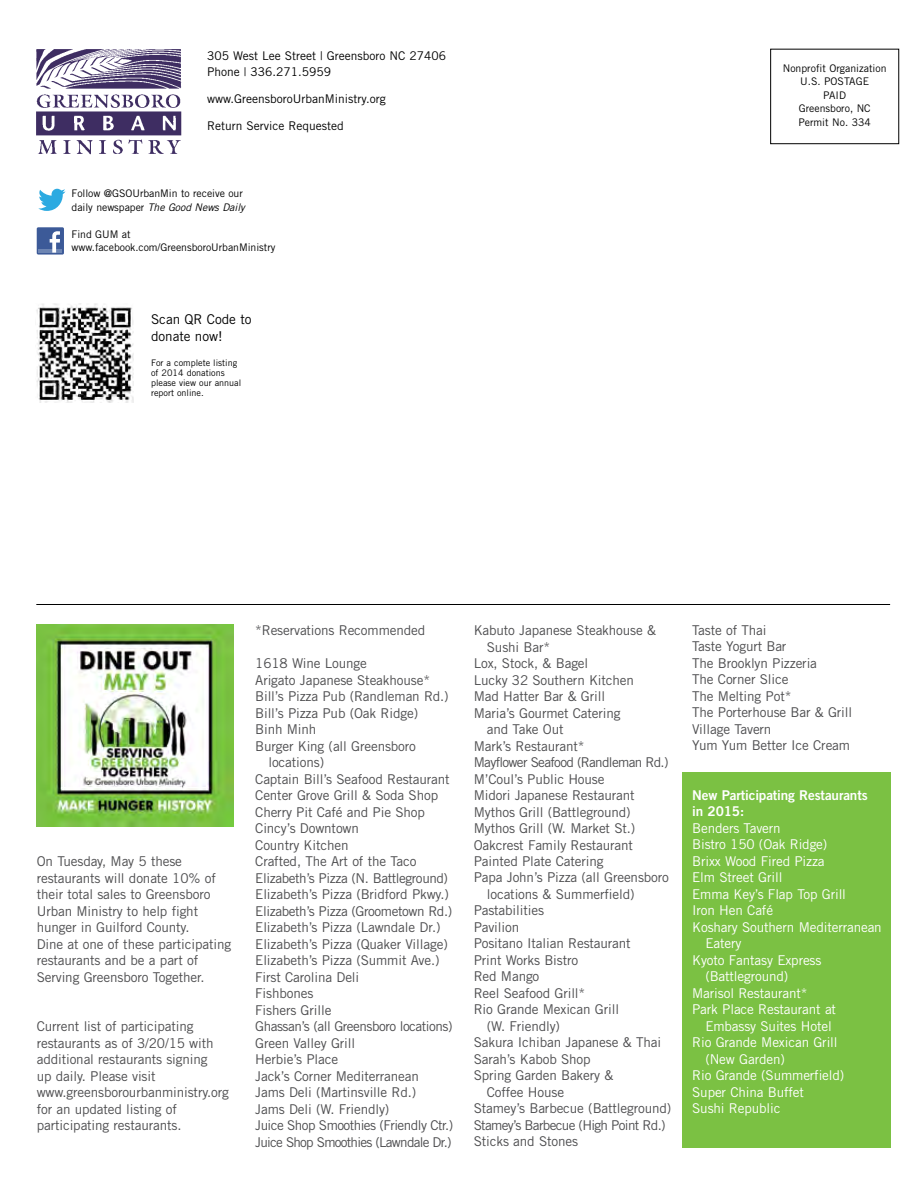
<style>
.page{position:relative;width:918px;height:1188px;background:#fff}
.page>*{position:absolute;margin:0;border:0;box-sizing:border-box;transform-origin:0 0}
.t1{font:13.5px/16.5px "Trade Gothic";letter-spacing:-.01em;color:#4d4d4f}
.t2{font:13.5px "Trade Gothic";letter-spacing:-.01em;color:#fff}
.t3{font:13.5px "Trade Gothic";letter-spacing:-.03em;color:#4d4d4f}
.t4{font:13.5px "Trade Gothic";letter-spacing:-.05em;color:#4d4d4f}
.t5{font:13.5px/16.5px "Trade Gothic Bold Two";letter-spacing:-.01em;color:#fff}
.t6{font:13.5px "Trade Gothic";letter-spacing:-.035em;color:#4d4d4f}
.t7{font:13.5px "Trade Gothic";letter-spacing:-.04em;color:#4d4d4f}
.t8{font:13.5px "Trade Gothic";letter-spacing:-.055em;color:#4d4d4f}
.t9{font:13.5px/16.5px "Trade Gothic";letter-spacing:-.005em;color:#000}
.t10{font:12px/16.5px "Trade Gothic";color:#000}
.t11{font:10.5px/13.5px "Trade Gothic";letter-spacing:-.005em;color:#000}
.t12{font:9px/9.9px "Trade Gothic";color:#000}
.s1{font-style:italic}
</style>
<div class="page">
<div style="left:682px;top:772px;width:208px;height:375px;background:#7bc143"></div>
<img style="left:36px;top:49px;width:146px;height:105px">
<div style="left:770px;top:49px;width:129px;height:95px;border:1px solid #000"></div>
<svg style="left:38px;top:189px;width:28px;height:22px"></svg>
<div style="left:37px;top:227px;width:27px;height:28px;background:#3c5a98;border-radius:2px"></div>
<hr style="left:39px;top:249px;width:23px;height:4px;background:#6d85b3">
<svg style="left:50px;top:231px;width:10px;height:22px"></svg>
<img style="left:36px;top:303px;width:98px;height:99px">
<hr style="left:36px;top:604px;width:854px;height:1px;background:#000">
<img style="left:37px;top:625px;width:196px;height:202px">
<p class="t10" style="left:207px;top:47px;width:240px">305 West Lee Street | Greensboro NC 27406<br>Phone | 336.271.5959</p>
<p class="t10" style="left:207px;top:91px;width:180px">www.GreensboroUrbanMinistry.org</p>
<p class="t10" style="left:207px;top:118px;width:138px">Return Service Requested</p>
<p class="t11" style="left:72px;top:187px;width:175px">Follow @GSOUrbanMin to receive our daily newspaper <span class="s1">The Good News Daily</span></p>
<p class="t11" style="left:72px;top:227px;width:205px">Find GUM at www.facebook.com/GreensboroUrbanMinistry</p>
<p class="t9" style="left:151px;top:311px;width:102px">Scan QR Code to donate now!</p>
<p class="t12" style="left:151px;top:358px;width:92px">For a complete listing of 2014 donations please view our annual report online.</p>
<p class="t11" style="left:783px;top:61px;width:105px;text-align:center">Nonprofit Organization<br>U.S. POSTAGE<br>PAID<br>Greensboro, NC<br>Permit No. 334</p>
<p class="t1" style="left:37px;top:853px;width:196px">On Tuesday, May 5 these restaurants will donate 10% of their total sales to Greensboro<br>Urban Ministry to help fight hunger in Guilford County.<br>Dine at one of these participating restaurants and be a part of<br>Serving Greensboro Together.</p>
<p class="t1" style="left:37px;top:1018px;width:194px">Current list of participating restaurants as of 3/20/15 with additional restaurants signing<br>up daily. Please visit www.greensborourbanministry.org for an updated listing of participating restaurants.</p>
<p class="t1" style="left:255px;top:622px;width:172px">*Reservations Recommended</p>
<p class="t1" style="left:255px;top:655px;width:113px">1618 Wine Lounge</p>
<p class="t1" style="left:255px;top:671px;width:176px">Arigato Japanese Steakhouse*</p>
<p class="t1" style="left:255px;top:688px;width:195px">Bill’s Pizza Pub (Randleman Rd.)</p>
<p class="t1" style="left:255px;top:704px;width:164px">Bill’s Pizza Pub (Oak Ridge)</p>
<p class="t1" style="left:255px;top:721px;width:63px">Binh Minh</p>
<p class="t1" style="left:255px;top:737px;width:162px">Burger King (all Greensboro</p>
<p class="t1" style="left:268px;top:754px;width:57px">locations)</p>
<p class="t1" style="left:255px;top:770px;width:196px">Captain Bill’s Seafood Restaurant</p>
<p class="t1" style="left:255px;top:787px;width:184px">Center Grove Grill &amp; Soda Shop</p>
<p class="t1" style="left:255px;top:803px;width:171px">Cherry Pit Café and Pie Shop</p>
<p class="t1" style="left:255px;top:820px;width:105px">Cincy’s Downtown</p>
<p class="t1" style="left:255px;top:836px;width:95px">Country Kitchen</p>
<p class="t1" style="left:255px;top:853px;width:163px">Crafted, The Art of the Taco</p>
<p class="t3" style="left:255px;top:870px;width:194px">Elizabeth’s Pizza (N. Battleground)</p>
<p class="t1" style="left:255px;top:886px;width:195px">Elizabeth’s Pizza (Bridford Pkwy.)</p>
<p class="t3" style="left:255px;top:903px;width:199px">Elizabeth’s Pizza (Groometown Rd.)</p>
<p class="t1" style="left:255px;top:919px;width:187px">Elizabeth’s Pizza (Lawndale Dr.)</p>
<p class="t1" style="left:255px;top:935px;width:194px">Elizabeth’s Pizza (Quaker Village)</p>
<p class="t1" style="left:255px;top:952px;width:186px">Elizabeth’s Pizza (Summit Ave.)</p>
<p class="t1" style="left:255px;top:968px;width:106px">First Carolina Deli</p>
<p class="t1" style="left:255px;top:985px;width:60px">Fishbones</p>
<p class="t1" style="left:255px;top:1001px;width:78px">Fishers Grille</p>
<p class="t6" style="left:255px;top:1018px;width:199px">Ghassan’s (all Greensboro locations)</p>
<p class="t1" style="left:255px;top:1034px;width:102px">Green Valley Grill</p>
<p class="t1" style="left:255px;top:1051px;width:85px">Herbie’s Place</p>
<p class="t1" style="left:255px;top:1067px;width:165px">Jack’s Corner Mediterranean</p>
<p class="t1" style="left:255px;top:1084px;width:163px">Jams Deli (Martinsville Rd.)</p>
<p class="t1" style="left:255px;top:1100px;width:136px">Jams Deli (W. Friendly)</p>
<p class="t7" style="left:255px;top:1117px;width:200px">Juice Shop Smoothies (Friendly Ctr.)</p>
<p class="t8" style="left:255px;top:1134px;width:198px">Juice Shop Smoothies (Lawndale Dr.)</p>
<p class="t1" style="left:474px;top:622px;width:184px">Kabuto Japanese Steakhouse &amp;</p>
<p class="t1" style="left:487px;top:638px;width:65px">Sushi Bar*</p>
<p class="t1" style="left:474px;top:655px;width:116px">Lox, Stock, &amp; Bagel</p>
<p class="t1" style="left:474px;top:671px;width:162px">Lucky 32 Southern Kitchen</p>
<p class="t1" style="left:474px;top:688px;width:133px">Mad Hatter Bar &amp; Grill</p>
<p class="t1" style="left:474px;top:704px;width:148px">Maria’s Gourmet Catering</p>
<p class="t1" style="left:487px;top:721px;width:78px">and Take Out</p>
<p class="t1" style="left:474px;top:737px;width:112px">Mark’s Restaurant*</p>
<p class="t4" style="left:474px;top:754px;width:196px">Mayflower Seafood (Randleman Rd.)</p>
<p class="t1" style="left:474px;top:770px;width:132px">M’Coul’s Public House</p>
<p class="t1" style="left:474px;top:787px;width:162px">Midori Japanese Restaurant</p>
<p class="t1" style="left:474px;top:803px;width:159px">Mythos Grill (Battleground)</p>
<p class="t1" style="left:474px;top:820px;width:163px">Mythos Grill (W. Market St.)</p>
<p class="t1" style="left:474px;top:836px;width:161px">Oakcrest Family Restaurant</p>
<p class="t1" style="left:474px;top:853px;width:131px">Painted Plate Catering</p>
<p class="t1" style="left:474px;top:869px;width:197px">Papa John’s Pizza (all Greensboro</p>
<p class="t1" style="left:487px;top:886px;width:149px">locations &amp; Summerfield)</p>
<p class="t1" style="left:474px;top:902px;width:72px">Pastabilities</p>
<p class="t1" style="left:474px;top:919px;width:47px">Pavilion</p>
<p class="t1" style="left:474px;top:935px;width:159px">Positano Italian Restaurant</p>
<p class="t1" style="left:474px;top:952px;width:106px">Print Works Bistro</p>
<p class="t1" style="left:474px;top:968px;width:67px">Red Mango</p>
<p class="t1" style="left:474px;top:985px;width:113px">Reel Seafood Grill*</p>
<p class="t1" style="left:474px;top:1001px;width:147px">Rio Grande Mexican Grill</p>
<p class="t1" style="left:487px;top:1018px;width:75px">(W. Friendly)</p>
<p class="t1" style="left:474px;top:1034px;width:189px">Sakura Ichiban Japanese &amp; Thai</p>
<p class="t1" style="left:474px;top:1051px;width:119px">Sarah’s Kabob Shop</p>
<p class="t1" style="left:474px;top:1067px;width:141px">Spring Garden Bakery &amp;</p>
<p class="t1" style="left:487px;top:1084px;width:79px">Coffee House</p>
<p class="t1" style="left:474px;top:1100px;width:199px">Stamey’s Barbecue (Battleground)</p>
<p class="t4" style="left:474px;top:1117px;width:193px">Stamey’s Barbecue (High Point Rd.)</p>
<p class="t1" style="left:474px;top:1133px;width:106px">Sticks and Stones</p>
<p class="t1" style="left:692px;top:622px;width:162px">Taste of Thai<br>Taste Yogurt Bar<br>The Brooklyn Pizzeria<br>The Corner Slice<br>The Melting Pot*<br>The Porterhouse Bar &amp; Grill<br>Village Tavern<br>Yum Yum Better Ice Cream</p>
<p class="t5" style="left:692px;top:787px;width:177px">New Participating Restaurants in 2015:</p>
<p class="t2" style="left:692px;top:820px;width:90px">Benders Tavern</p>
<p class="t2" style="left:692px;top:836px;width:137px">Bistro 150 (Oak Ridge)</p>
<p class="t2" style="left:692px;top:853px;width:134px">Brixx Wood Fired Pizza</p>
<p class="t2" style="left:692px;top:869px;width:92px">Elm Street Grill</p>
<p class="t2" style="left:692px;top:886px;width:155px">Emma Key’s Flap Top Grill</p>
<p class="t2" style="left:692px;top:902px;width:82px">Iron Hen Café</p>
<p class="t2" style="left:692px;top:919px;width:191px">Koshary Southern Mediterranean</p>
<p class="t2" style="left:705px;top:935px;width:38px">Eatery</p>
<p class="t2" style="left:692px;top:952px;width:131px">Kyoto Fantasy Express</p>
<p class="t2" style="left:705px;top:968px;width:84px">(Battleground)</p>
<p class="t2" style="left:692px;top:985px;width:117px">Marisol Restaurant*</p>
<p class="t2" style="left:692px;top:1001px;width:145px">Park Place Restaurant at</p>
<p class="t2" style="left:705px;top:1018px;width:128px">Embassy Suites Hotel</p>
<p class="t2" style="left:692px;top:1034px;width:147px">Rio Grande Mexican Grill</p>
<p class="t2" style="left:705px;top:1051px;width:81px">(New Garden)</p>
<p class="t2" style="left:692px;top:1067px;width:154px">Rio Grande (Summerfield)</p>
<p class="t2" style="left:692px;top:1084px;width:113px">Super China Buffet</p>
<p class="t2" style="left:692px;top:1100px;width:90px">Sushi Republic</p>
</div>
